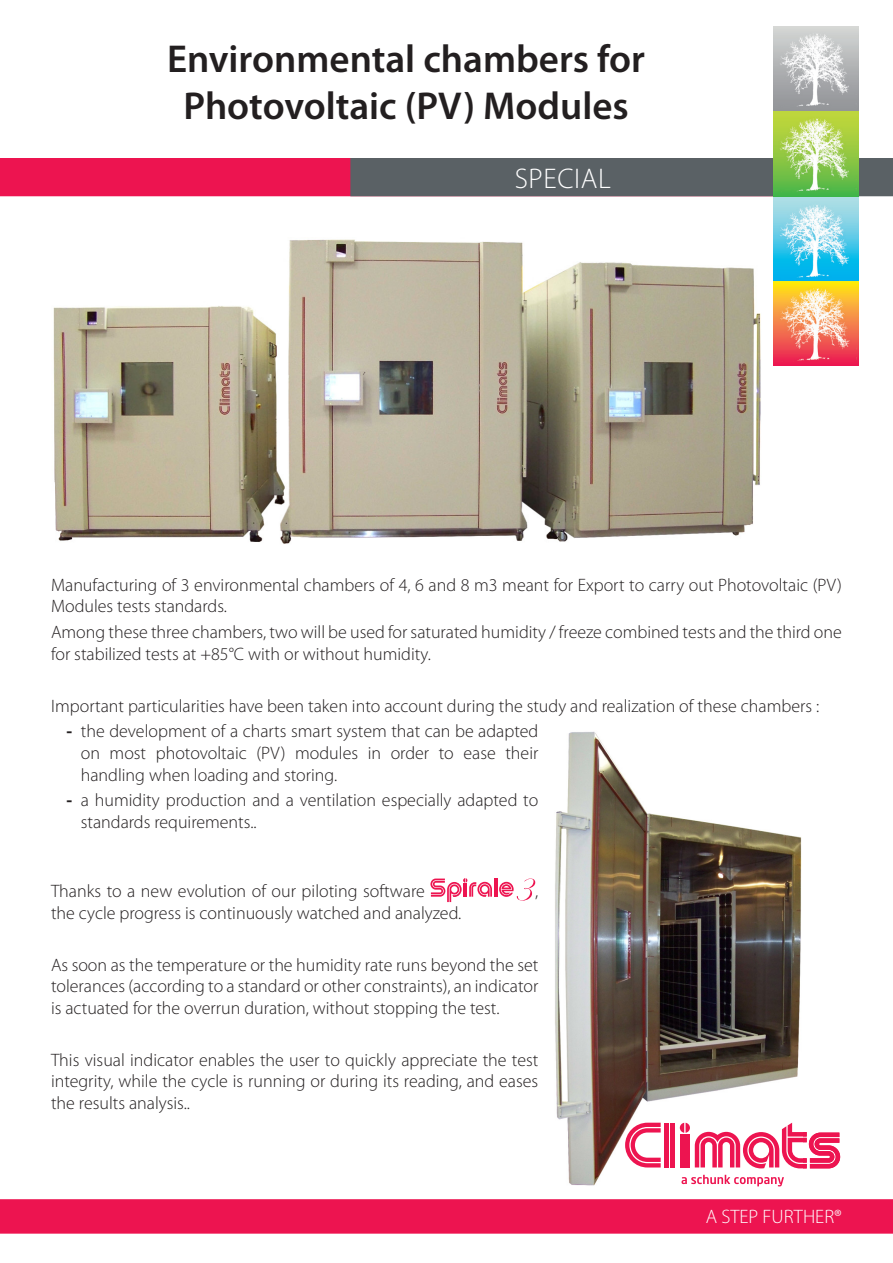
<style>
.page{position:relative;width:893px;height:1263px;background:#fff}
.page>*{position:absolute;margin:0;border:0;box-sizing:border-box;transform-origin:0 0}
.Titre{font:600 39px "Myriad Pro";color:#231f20}
.t1{font:300 28.5px "Myriad Pro";letter-spacing:.02em;color:#fff}
.t2{font:300 19.5px "Myriad Pro";color:#fff}
.descriptif{font:300 18px/21.6px "Myriad Pro";color:#231f20}
.s1{font-weight:700}
</style>
<div class="page">
<div style="left:0;top:158px;width:856px;height:38px;background:#ed1450"></div>
<div style="left:351px;top:159px;width:541px;height:37px;background:#5a6165"></div>
<div style="left:350px;top:158px;width:543px;height:38px;border:2px solid #5a6165"></div>
<img style="left:773px;top:27px;width:85px;height:339px">
<div style="left:1px;top:1200px;width:891px;height:33px;background:#ed1450"></div>
<div style="left:0;top:1199px;width:893px;height:34px;border:2px solid #ed1450"></div>
<img style="left:53px;top:239px;width:708px;height:305px">
<svg style="left:430px;top:878px;width:105px;height:24px"></svg>
<img style="left:555px;top:731px;width:248px;height:455px">
<hr style="left:665px;top:1123px;width:4px;height:44px;background:#ed1450">
<div style="left:670px;top:1123px;width:5px;height:44px;background:#ed1450"></div>
<svg style="left:625px;top:1123px;width:36px;height:44px"></svg>
<svg style="left:680px;top:1123px;width:160px;height:45px"></svg>
<svg style="left:681px;top:1175px;width:103px;height:11px"></svg>
<p class="Titre" style="left:167px;top:34px;width:480px">Environmental chambers for</p>
<p class="Titre" style="left:183px;top:81px;width:447px">Photovoltaic (PV) Modules</p>
<h2 class="t1" style="left:515px;top:161px;width:97px">SPECIAL</h2>
<p class="descriptif" style="left:51px;top:574px;width:792px">Manufacturing of 3 environmental chambers of 4, 6 and 8 m3 meant for Export to carry out Photovoltaic (PV)<br>Modules tests standards.</p>
<p class="descriptif" style="left:51px;top:621px;width:792px">Among these three chambers, two will be used for saturated humidity / freeze combined tests and the third one for stabilized tests at +85°C with or without humidity.</p>
<p class="descriptif" style="left:51px;top:694px;width:770px">Important particularities have been taken into account during the study and realization of these chambers :</p>
<p class="descriptif" style="left:81px;top:720px;width:459px;text-align:justify;text-indent:-14px"><span class="s1">-</span> the development of a charts smart system that can be adapted on most photovoltaic (PV) modules in order to ease their handling when loading and storing.</p>
<p class="descriptif" style="left:81px;top:789px;width:459px;text-indent:-14px"><span class="s1">-</span> a humidity production and a ventilation especially adapted to standards requirements..</p>
<p class="descriptif" style="left:51px;top:880px;width:375px">Thanks to a new evolution of our piloting software</p>
<p class="descriptif" style="left:535px;top:880px;width:5px">,</p>
<p class="descriptif" style="left:51px;top:902px;width:412px">the cycle progress is continuously watched and analyzed.</p>
<p class="descriptif" style="left:51px;top:954px;width:489px;text-align:justify">As soon as the temperature or the humidity rate runs beyond the set tolerances (according to a standard or other constraints), an indicator is actuated for the overrun duration, without stopping the test.</p>
<p class="descriptif" style="left:51px;top:1049px;width:489px;text-align:justify">This visual indicator enables the user to quickly appreciate the test integrity, while the cycle is running or during its reading, and eases the results analysis..</p>
<p class="t2" style="left:706px;top:1204px;width:138px">A STEP FURTHER®</p>
</div>
